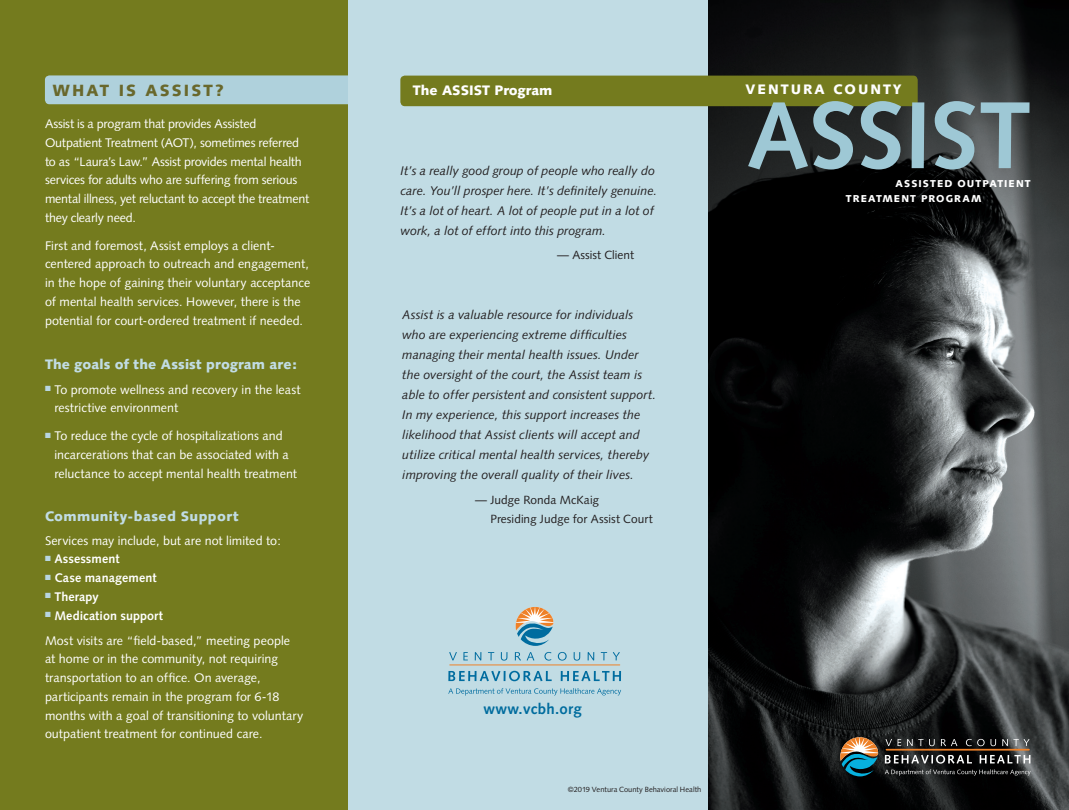
<style>
.page{position:relative;width:1069px;height:810px;background:#fff}
.page>*{position:absolute;margin:0;border:0;box-sizing:border-box;transform-origin:0 0}
.t1{font:700 95px "Syntax";color:#9ec8d5}
.t2{font:900 16.25px "Syntax";letter-spacing:.13em;color:#69682c}
.t3{font:700 15px "Syntax";letter-spacing:.02em;color:#006c9e}
.t4{font:900 13.75px "Syntax";letter-spacing:.02em;color:#c1dce4}
.t5{font:900 13.75px "Syntax";color:#fff}
.t6{font:900 13.75px "Syntax";letter-spacing:.15em;color:#fff}
.t7{font:12.5px/18.8px "Syntax";color:#fff}
.t8{font:italic 12.5px/20px "Syntax";color:#231f20}
.t9{font:12.5px/18.8px "Syntax";letter-spacing:-.02em;color:#fff}
.t10{font:700 12.5px "Syntax";letter-spacing:.005em;color:#fff}
.t11{font:11.88px/18.8px "Syntax";color:#231f20}
.t12{font:900 10px "Syntax";letter-spacing:.105em;color:#fff}
.body{font:7.5px "Syntax";color:#231f20}
</style>
<div class="page">
<div style="left:0;top:0;width:349px;height:810px;background:#747b1e"></div>
<div style="left:45px;top:75px;width:309px;height:29px;background:#afd1dc;border-radius:5px"></div>
<div style="left:349px;top:0;width:360px;height:810px;background:#c1dce4"></div>
<img style="left:709px;top:0;width:360px;height:810px">
<hr style="left:886px;top:749px;width:143px;height:2px;background:#ee8128">
<svg style="left:885px;top:739px;width:144px;height:7px"></svg>
<svg style="left:840px;top:737px;width:38px;height:39px"></svg>
<svg style="left:885px;top:755px;width:145px;height:21px;background:#3e3f40"></svg>
<div style="left:400px;top:76px;width:518px;height:30px;background:#747b1e;border-radius:5px"></div>
<hr style="left:450px;top:664px;width:170px;height:1px;background:#ee8128">
<svg style="left:448px;top:671px;width:104px;height:10px"></svg>
<svg style="left:561px;top:671px;width:60px;height:10px"></svg>
<svg style="left:449px;top:652px;width:171px;height:9px"></svg>
<svg style="left:516px;top:607px;width:37px;height:39px"></svg>
<svg style="left:448px;top:688px;width:173px;height:8px"></svg>
<p class="t2" style="left:52px;top:81px;width:173px">WHAT IS ASSIST?</p>
<p class="t6" style="left:745px;top:82px;width:157px">VENTURA COUNTY</p>
<p class="t5" style="left:413px;top:82px;width:141px">The ASSIST Program</p>
<p class="t9" style="left:45px;top:114px;width:266px">Assist is a program that provides Assisted Outpatient Treatment (AOT), sometimes referred to as “Laura’s Law.” Assist provides mental health services for adults who are suffering from serious mental illness, yet reluctant to accept the treatment they clearly need.</p>
<p class="t7" style="left:45px;top:236px;width:267px">First and foremost, Assist employs a client&shy;centered approach to outreach and engagement, in the hope of gaining their voluntary acceptance of mental health services. However, there is the potential for court-ordered treatment if needed.</p>
<p class="t4" style="left:45px;top:356px;width:253px">The goals of the Assist program are:</p>
<p class="t7" style="left:54px;top:380px;width:248px;text-indent:-9px"><sup>■</sup> To promote wellness and recovery in the least restrictive environment</p>
<p class="t7" style="left:54px;top:427px;width:244px;text-indent:-9px"><sup>■</sup> To reduce the cycle of hospitalizations and incarcerations that can be associated with a reluctance to accept mental health treatment</p>
<p class="t4" style="left:45px;top:508px;width:195px">Community-based Support</p>
<p class="t7" style="left:45px;top:531px;width:237px">Services may include, but are not limited to:</p>
<p class="t10" style="left:45px;top:552px;width:76px"><sup>■</sup> Assessment</p>
<p class="t10" style="left:45px;top:571px;width:113px"><sup>■</sup> Case management</p>
<p class="t10" style="left:45px;top:589px;width:55px"><sup>■</sup> Therapy</p>
<p class="t10" style="left:45px;top:608px;width:120px"><sup>■</sup> Medication support</p>
<p class="t7" style="left:45px;top:631px;width:260px">Most visits are “field-based,” meeting people at home or in the community, not requiring transportation to an office. On average, participants remain in the program for 6-18 months with a goal of transitioning to voluntary outpatient treatment for continued care.</p>
<p class="t8" style="left:400px;top:161px;width:256px">It’s a really good group of people who really do</p>
<p class="t8" style="left:400px;top:181px;width:258px">care. You’ll prosper here. It’s definitely genuine.<br>It’s a lot of heart. A lot of people put in a lot of work, a lot of effort into this program.</p>
<p class="t11" style="left:557px;top:245px;width:78px">— Assist Client</p>
<p class="t8" style="left:402px;top:305px;width:255px">Assist is a valuable resource for individuals who are experiencing extreme difficulties managing their mental health issues. Under the oversight of the court, the Assist team is able to offer persistent and consistent support.<br>In my experience, this support increases the likelihood that Assist clients will accept and utilize critical mental health services, thereby improving the overall quality of their lives.</p>
<p class="t11" style="left:490px;top:491px;width:164px;text-indent:-15px">— Judge Ronda McKaig<br>Presiding Judge for Assist Court</p>
<p class="t1" style="left:746px;top:81px;width:287px">ASSIST</p>
<p class="t12" style="left:895px;top:177px;width:136px">ASSISTED OUTPATIENT</p>
<p class="t12" style="left:846px;top:192px;width:137px">TREATMENT PROGRAM</p>
<p class="t3" style="left:483px;top:700px;width:100px">www.vcbh.org</p>
<p class="body" style="left:568px;top:785px;width:135px">©2019 Ventura County Behavioral Health</p>
</div>
